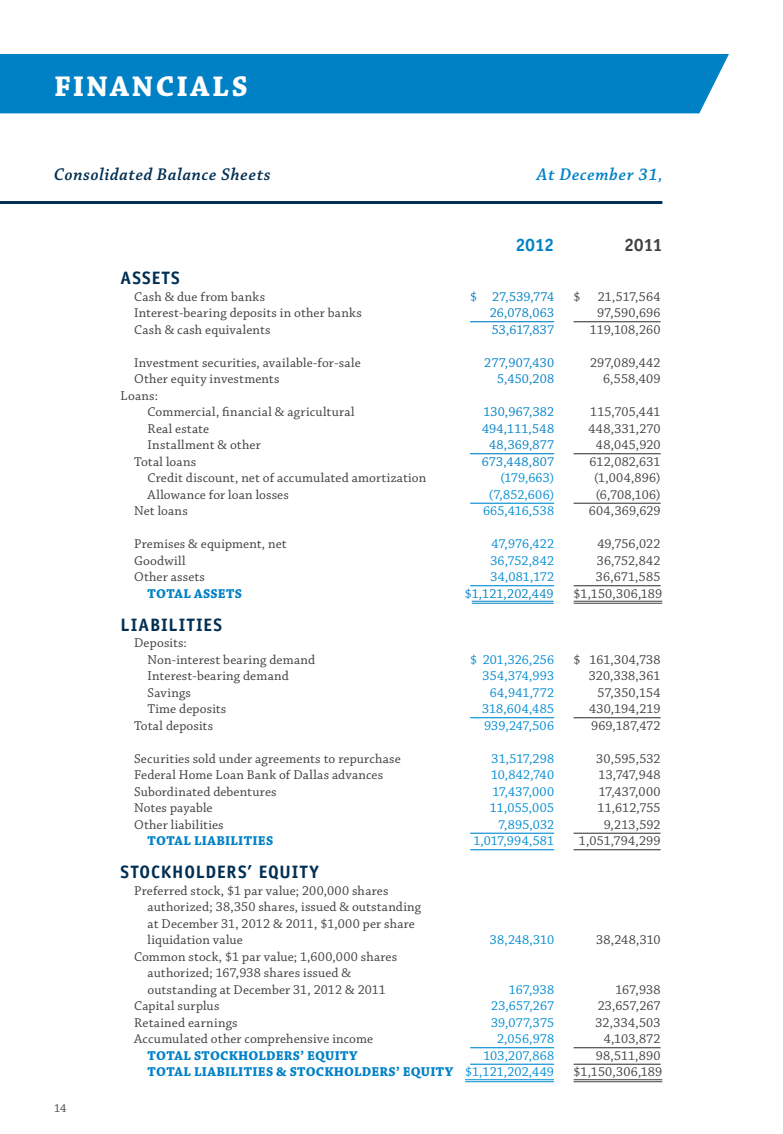
<style>
.page{position:relative;width:783px;height:1134px;background:#fff}
.page>*{position:absolute;margin:0;border:0;box-sizing:border-box;transform-origin:0 0}
.t1{font:700 30px "Chaparral Pro";letter-spacing:.085em;color:#fff}
.t2{font:700 18px "Officina Sans Std";letter-spacing:.05em;color:#002f53}
.t3{font:18px "Chaparral Pro Semibold It Subh";letter-spacing:.055em;color:#002f53}
.t4{font:18px "Chaparral Pro Semibold It Subh";letter-spacing:.05em;color:#0081c6}
.t5{font:700 18px "Officina Sans Std";color:#0081c6}
.t6{font:700 18px "Officina Sans Std";color:#414042}
.t7{font:13.5px/16.5px "Chaparral Pro";letter-spacing:.01em;color:#414042}
.t8{font:13.5px "Chaparral Pro";letter-spacing:.01em;color:#008cd2}
.t9{font:13.5px "Chaparral Pro";letter-spacing:.01em;color:#0081c6}
.t10{font:700 13.5px "Chaparral Pro";letter-spacing:.02em;color:#0081c6}
.t11{font:12px "Chaparral Pro";color:#414042}
.s1{font-weight:400;color:#008cd2}
</style>
<div class="page">
<div style="left:0;top:54px;width:729px;height:59px;background:#0081c6"></div>
<hr style="left:0;top:201px;width:662px;height:3px;background:#002f53">
<hr style="left:470px;top:321px;width:84px;height:1px;background:#0081c6">
<svg style="left:574px;top:321px;width:23px;height:1px"></svg>
<hr style="left:597px;top:321px;width:64px;height:1px;background:#414042">
<hr style="left:470px;top:453px;width:84px;height:1px;background:#0081c6">
<hr style="left:574px;top:453px;width:87px;height:1px;background:#414042">
<hr style="left:470px;top:503px;width:84px;height:1px;background:#008cd2">
<hr style="left:574px;top:503px;width:87px;height:1px;background:#414042">
<hr style="left:470px;top:585px;width:84px;height:1px;background:#008cd2">
<hr style="left:574px;top:585px;width:87px;height:1px;background:#414042">
<hr style="left:472px;top:601px;width:82px;height:1px;background:#0081c6">
<hr style="left:472px;top:603px;width:82px;height:1px;background:#0081c6">
<hr style="left:574px;top:601px;width:88px;height:1px;background:#414042">
<hr style="left:574px;top:603px;width:88px;height:1px;background:#414042">
<hr style="left:470px;top:717px;width:84px;height:1px;background:#008cd2">
<hr style="left:574px;top:717px;width:87px;height:1px;background:#414042">
<hr style="left:470px;top:833px;width:84px;height:1px;background:#008cd2">
<hr style="left:574px;top:833px;width:87px;height:1px;background:#414042">
<hr style="left:470px;top:849px;width:84px;height:1px;background:#008cd2">
<hr style="left:574px;top:849px;width:87px;height:1px;background:#414042">
<hr style="left:470px;top:1047px;width:84px;height:1px;background:#008cd2">
<hr style="left:574px;top:1047px;width:87px;height:1px;background:#414042">
<hr style="left:470px;top:1064px;width:84px;height:1px;background:#008cd2">
<hr style="left:574px;top:1064px;width:87px;height:1px;background:#414042">
<hr style="left:465px;top:1079px;width:89px;height:1px;background:#008cd2">
<hr style="left:465px;top:1081px;width:89px;height:1px;background:#008cd2">
<hr style="left:574px;top:1079px;width:88px;height:1px;background:#414042">
<hr style="left:574px;top:1081px;width:88px;height:1px;background:#414042">
<h1 class="t1" style="left:54px;top:69px;width:193px">FINANCIALS</h1>
<h2 class="t3" style="left:54px;top:165px;width:218px">Consolidated Balance Sheets</h2>
<h2 class="t4" style="left:537px;top:165px;width:127px">At December 31,</h2>
<h2 class="t5" style="left:515px;top:234px;width:40px">2012</h2>
<h2 class="t6" style="left:624px;top:234px;width:40px">2011</h2>
<h2 class="t2" style="left:121px;top:267px;width:61px">ASSETS</h2>
<p class="t7" style="left:134px;top:289px;width:133px">Cash &amp; due from banks</p>
<p class="t9" style="left:470px;top:289px;width:86px">$ 27,539,774</p>
<p class="t7" style="left:574px;top:289px;width:9px">$</p>
<p class="t7" style="left:598px;top:289px;width:64px">21,517,564</p>
<p class="t7" style="left:134px;top:305px;width:229px">Interest-bearing deposits in other banks</p>
<p class="t9" style="left:490px;top:305px;width:66px">26,078,063</p>
<p class="t7" style="left:597px;top:305px;width:65px">97,590,696</p>
<p class="t7" style="left:134px;top:322px;width:138px">Cash &amp; cash equivalents</p>
<p class="t9" style="left:492px;top:322px;width:64px">53,617,837</p>
<p class="t7" style="left:590px;top:322px;width:72px">119,108,260</p>
<p class="t7" style="left:134px;top:355px;width:228px">Investment securities, available-for-sale</p>
<p class="t9" style="left:484px;top:355px;width:71px">277,907,430</p>
<p class="t7" style="left:590px;top:355px;width:72px">297,089,442</p>
<p class="t7" style="left:134px;top:371px;width:147px">Other equity investments</p>
<p class="t9" style="left:497px;top:371px;width:58px">5,450,208</p>
<p class="t7" style="left:603px;top:371px;width:59px">6,558,409</p>
<p class="t7" style="left:148px;top:388px;width:208px;text-indent:-27px">Loans:<br>Commercial, financial &amp; agricultural</p>
<p class="t9" style="left:483px;top:404px;width:72px">130,967,382</p>
<p class="t7" style="left:590px;top:404px;width:72px">115,705,441</p>
<p class="t7" style="left:148px;top:421px;width:63px">Real estate</p>
<p class="t9" style="left:482px;top:421px;width:74px">494,111,548</p>
<p class="t7" style="left:588px;top:421px;width:74px">448,331,270</p>
<p class="t7" style="left:148px;top:437px;width:115px">Installment &amp; other</p>
<p class="t9" style="left:489px;top:437px;width:66px">48,369,877</p>
<p class="t7" style="left:596px;top:437px;width:66px">48,045,920</p>
<p class="t7" style="left:134px;top:454px;width:64px">Total loans</p>
<p class="t9" style="left:482px;top:454px;width:74px">673,448,807</p>
<p class="t7" style="left:590px;top:454px;width:73px">612,082,631</p>
<p class="t7" style="left:148px;top:470px;width:280px">Credit discount, net of accumulated amortization</p>
<p class="t8" style="left:500px;top:470px;width:55px">(179,663)</p>
<p class="t7" style="left:594px;top:470px;width:68px">(1,004,896)</p>
<p class="t7" style="left:148px;top:487px;width:143px">Allowance for loan losses</p>
<p class="t8" style="left:489px;top:487px;width:67px">(7,852,606)</p>
<p class="t7" style="left:596px;top:487px;width:66px">(6,708,106)</p>
<p class="t7" style="left:134px;top:503px;width:55px">Net loans</p>
<p class="t8" style="left:483px;top:503px;width:73px">665,416,538</p>
<p class="t7" style="left:589px;top:503px;width:73px">604,369,629</p>
<p class="t7" style="left:134px;top:536px;width:154px">Premises &amp; equipment, net</p>
<p class="t8" style="left:492px;top:536px;width:64px">47,976,422</p>
<p class="t7" style="left:597px;top:536px;width:65px">49,756,022</p>
<p class="t7" style="left:134px;top:553px;width:53px">Goodwill</p>
<p class="t8" style="left:490px;top:553px;width:65px">36,752,842</p>
<p class="t7" style="left:597px;top:553px;width:65px">36,752,842</p>
<p class="t7" style="left:134px;top:569px;width:72px">Other assets</p>
<p class="t8" style="left:490px;top:569px;width:65px">34,081,172</p>
<p class="t7" style="left:596px;top:569px;width:66px">36,671,585</p>
<p class="t10" style="left:148px;top:585px;width:95px">TOTAL ASS ETS</p>
<p class="t9" style="left:465px;top:586px;width:90px">$1,121,202,449</p>
<p class="t7" style="left:574px;top:586px;width:90px">$1,150,306,189</p>
<h2 class="t2" style="left:121px;top:613px;width:103px">LIABILITIES</h2>
<p class="t7" style="left:148px;top:635px;width:169px;text-indent:-14px">Deposits:<br>Non-interest bearing demand</p>
<p class="t8" style="left:470px;top:652px;width:86px">$ 201,326,256</p>
<p class="t7" style="left:574px;top:652px;width:89px">$ 161,304,738</p>
<p class="t7" style="left:148px;top:668px;width:143px">Interest-bearing demand</p>
<p class="t8" style="left:483px;top:668px;width:73px">354,374,993</p>
<p class="t7" style="left:589px;top:668px;width:73px">320,338,361</p>
<p class="t7" style="left:148px;top:685px;width:45px">Savings</p>
<p class="t8" style="left:490px;top:685px;width:66px">64,941,772</p>
<p class="t7" style="left:597px;top:685px;width:65px">57,350,154</p>
<p class="t7" style="left:148px;top:701px;width:80px">Time deposits</p>
<p class="t8" style="left:482px;top:701px;width:73px">318,604,485</p>
<p class="t7" style="left:589px;top:701px;width:73px">430,194,219</p>
<p class="t7" style="left:134px;top:718px;width:81px">Total deposits</p>
<p class="t8" style="left:484px;top:718px;width:72px">939,247,506</p>
<p class="t7" style="left:591px;top:718px;width:71px">969,187,472</p>
<p class="t7" style="left:134px;top:751px;width:268px">Securities sold under agreements to repurchase</p>
<p class="t8" style="left:492px;top:751px;width:64px">31,517,298</p>
<p class="t7" style="left:596px;top:751px;width:66px">30,595,532</p>
<p class="t7" style="left:134px;top:767px;width:251px">Federal Home Loan Bank of Dallas advances</p>
<p class="t8" style="left:491px;top:767px;width:65px">10,842,740</p>
<p class="t7" style="left:599px;top:767px;width:64px">13,747,948</p>
<p class="t7" style="left:134px;top:784px;width:144px">Subordinated debentures</p>
<p class="t8" style="left:492px;top:784px;width:63px">17,437,000</p>
<p class="t7" style="left:599px;top:784px;width:63px">17,437,000</p>
<p class="t7" style="left:134px;top:800px;width:80px">Notes payable</p>
<p class="t8" style="left:490px;top:800px;width:66px">11,055,005</p>
<p class="t7" style="left:598px;top:800px;width:64px">11,612,755</p>
<p class="t7" style="left:134px;top:817px;width:91px">Other liabilities</p>
<p class="t8" style="left:498px;top:817px;width:58px">7,895,032</p>
<p class="t7" style="left:604px;top:817px;width:58px">9,213,592</p>
<p class="t10" style="left:148px;top:833px;width:126px">TOTAL LIABILITIES</p>
<p class="t8" style="left:473px;top:833px;width:82px">1,017,994,581</p>
<p class="t7" style="left:579px;top:833px;width:83px">1,051,794,299</p>
<h2 class="t2" style="left:121px;top:861px;width:200px">STOCKHOLDERS’ EQUITY</h2>
<p class="t7" style="left:148px;top:883px;width:275px;text-indent:-14px">Preferred stock, $1 par value; 200,000 shares authorized; 38,350 shares, issued &amp; outstanding at December 31, 2012 &amp; 2011, $1,000 per share liquidation value</p>
<p class="t8" style="left:490px;top:932px;width:66px">38,248,310</p>
<p class="t7" style="left:596px;top:932px;width:66px">38,248,310</p>
<p class="t7" style="left:148px;top:949px;width:251px;text-indent:-14px">Common stock, $1 par value; 1,600,000 shares authorized; 167,938 shares issued &amp; outstanding at December 31, 2012 &amp; 2011</p>
<p class="t8" style="left:509px;top:982px;width:47px">167,938</p>
<p class="t7" style="left:615px;top:982px;width:47px">167,938</p>
<p class="t11" style="left:54px;top:1102px;width:14px">14</p>
<p class="t7" style="left:134px;top:998px;width:87px">Capital surplus</p>
<p class="t8" style="left:491px;top:998px;width:64px">23,657,267</p>
<p class="t7" style="left:598px;top:998px;width:64px">23,657,267</p>
<p class="t7" style="left:134px;top:1015px;width:105px">Retained earnings</p>
<p class="t8" style="left:491px;top:1015px;width:65px">39,077,375</p>
<p class="t7" style="left:596px;top:1015px;width:67px">32,334,503</p>
<p class="t7" style="left:134px;top:1031px;width:241px">Accumulated other comprehensive income</p>
<p class="t8" style="left:497px;top:1031px;width:59px">2,056,978</p>
<p class="t7" style="left:604px;top:1031px;width:58px">4,103,872</p>
<p class="t10" style="left:148px;top:1047px;width:211px">TOTAL STOCKHOLDERS’ EQUITY</p>
<p class="t8" style="left:483px;top:1048px;width:72px">103,207,868</p>
<p class="t7" style="left:596px;top:1048px;width:66px">98,511,890</p>
<p class="t10" style="left:148px;top:1064px;width:408px">TOTAL LIABILITIES &amp; STOCKHOLDERS’ EQUITY <span class="s1">$1,121,202,449</span></p>
<p class="t7" style="left:574px;top:1064px;width:90px">$1,150,306,189</p>
</div>
